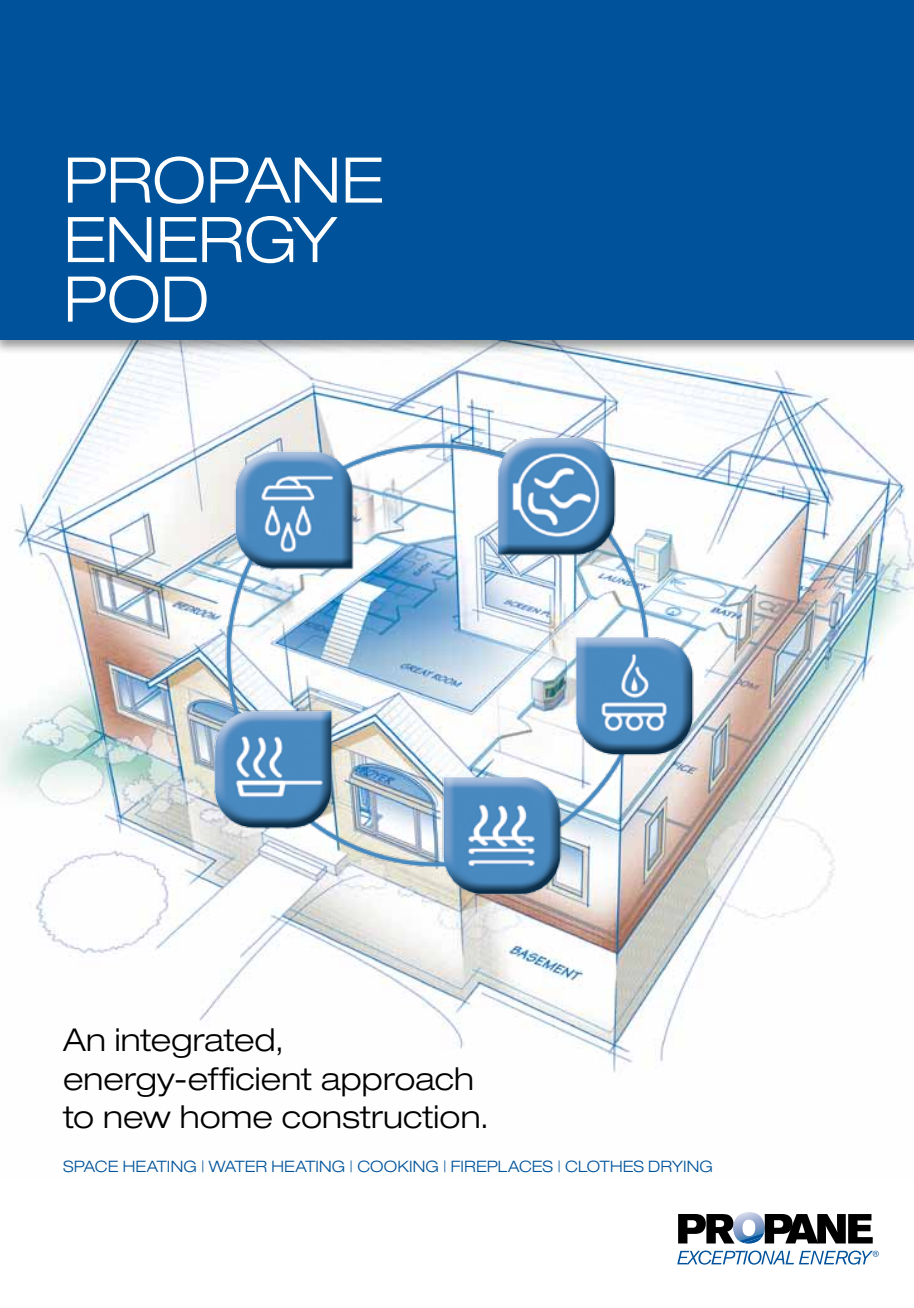
<style>
.page{position:relative;width:914px;height:1308px;background:#fff}
.page>*{position:absolute;margin:0;border:0;box-sizing:border-box;transform-origin:0 0}
.t1{font:300 expanded 63px/59.5px "Helvetica Neue LT Std";color:#fff}
.t2{font:300 expanded 31.5px/38.5px "Helvetica Neue LT Std";letter-spacing:.005em;color:#000}
.t3{font:300 expanded 15.75px "Helvetica Neue LT Std";letter-spacing:.01em;color:#00539b}
</style>
<div class="page">
<img style="left:0;top:355px;width:914px;height:718px">
<svg style="left:678px;top:1212px;width:194px;height:31px"></svg>
<svg style="left:677px;top:1250px;width:201px;height:14px"></svg>
<div style="left:0;top:0;width:914px;height:355px;background:#000;opacity:.4"></div>
<div style="left:0;top:0;width:914px;height:340px;background:#00539b"></div>
<img style="left:87px;top:361px;width:714px;height:579px">
<h1 class="t1" style="left:63px;top:150px;width:90px">propane<br>Energ</h1>
<h1 class="t1" style="left:293px;top:209px;width:37px">y</h1>
<h1 class="t1" style="left:63px;top:269px;width:148px">Pod</h1>
<p class="t2" style="left:63px;top:1020px;width:427px">An integrated, energy-efficient approach to new home construction.</p>
<p class="t3" style="left:63px;top:1157px;width:23px">Space</p>
<p class="t3" style="left:123px;top:1157px;width:24px">Heating</p>
<p class="t3" style="left:201px;top:1157px;width:36px">| Water</p>
<p class="t3" style="left:271px;top:1157px;width:24px">Heating</p>
<p class="t3" style="left:349px;top:1157px;width:70px">| Coo king</p>
<p class="t3" style="left:443px;top:1157px;width:29px">| Fireplaces</p>
<p class="t3" style="left:557px;top:1157px;width:33px">| Clothes</p>
<p class="t3" style="left:648px;top:1157px;width:46px">Drying</p>
</div>
